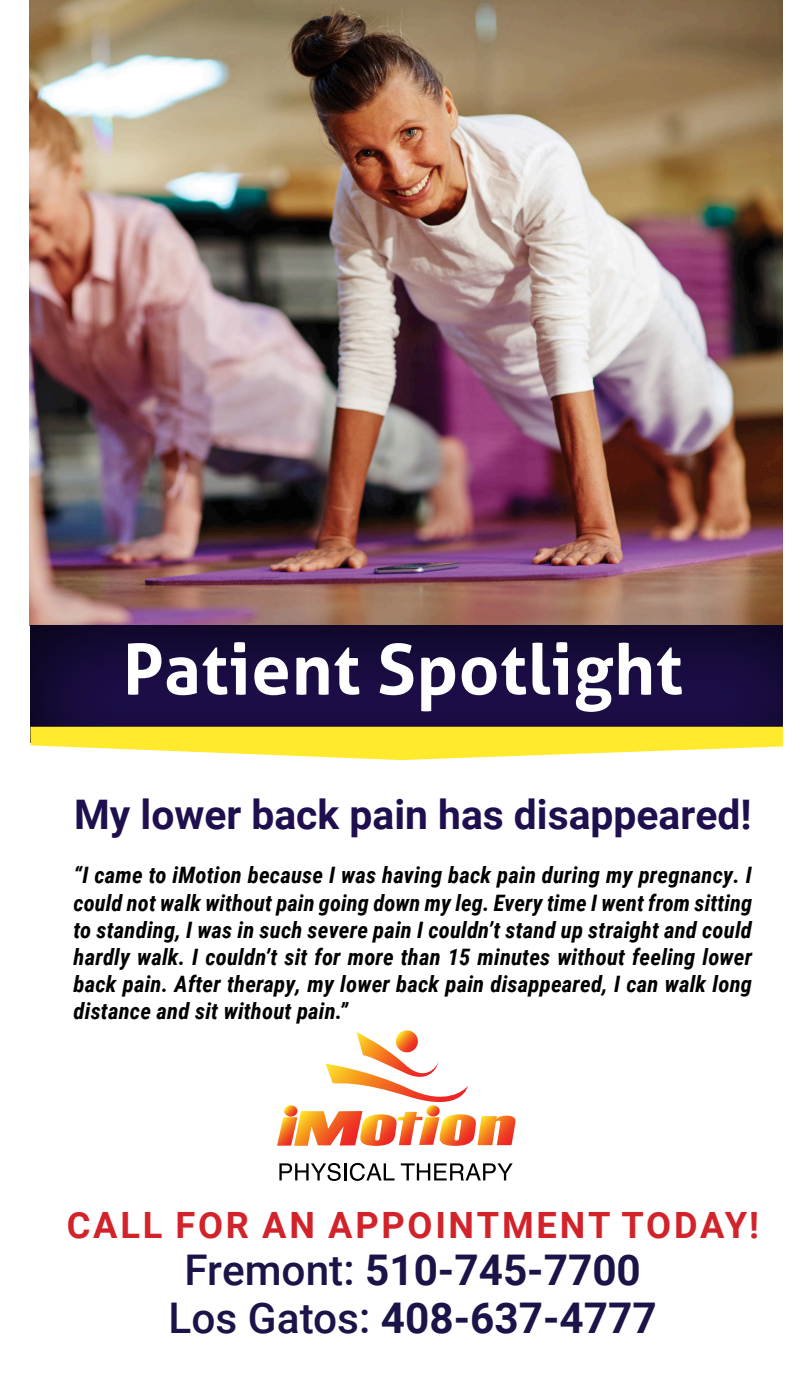
<style>
.page{position:relative;width:803px;height:1386px;background:#fff}
.page>*{position:absolute;margin:0;border:0;box-sizing:border-box;transform-origin:0 0}
.t1{font:700 70.17px "Aller";letter-spacing:.01em;color:#fff}
.t2{font:700 42.35px/47.2px "Roboto";color:#1a1448;text-align:center}
.t3{font:700 40.77px "Roboto";color:#1f0f4e}
.t4{font:700 36.23px "Roboto";letter-spacing:.075em;color:#d2232a}
.t5{font:italic 700 22.57px/27.1px "Roboto Condensed";letter-spacing:.01em;color:#000;text-align:justify}
.s1{font-weight:500}
</style>
<div class="page">
<img style="left:30px;top:0;width:752px;height:621px">
<div style="left:29px;top:621px;width:753px;height:123px;background:#000;opacity:.75"></div>
<svg style="left:30px;top:727px;width:752px;height:33px"></svg>
<svg style="left:396px;top:1030px;width:22px;height:22px"></svg>
<svg style="left:277px;top:1032px;width:238px;height:114px"></svg>
<svg style="left:279px;top:1163px;width:62px;height:18px"></svg>
<hr style="left:344px;top:1163px;width:3px;height:17px;background:#000">
<svg style="left:350px;top:1163px;width:44px;height:18px"></svg>
<svg style="left:401px;top:1163px;width:111px;height:17px"></svg>
<h1 class="t1" style="left:123px;top:626px;width:561px">Patient Spotlight</h1>
<h3 class="t3" style="left:74px;top:786px;width:678px">My lower back pain has disappeared!</h3>
<p class="t5" style="left:74px;top:861px;width:680px">“I came to iMotion because I was having back pain during my pregnancy. I could not walk without pain going down my leg. Every time I went from sitting to standing, I was in such severe pain I couldn’t stand up straight and could hardly walk. I couldn’t sit for more than 15 minutes without feeling lower back pain. After therapy, my lower back pain disappeared, I can walk long distance and sit without pain.”</p>
<h3 class="t4" style="left:67px;top:1200px;width:693px">CALL FOR AN APPOINTMENT TODAY!</h3>
<h2 class="t2" style="left:169px;top:1245px;width:489px"><span class="s1">Fremont:</span> 510-745-7700<br><span class="s1">Los Gatos:</span> 408-637-4777</h2>
</div>
